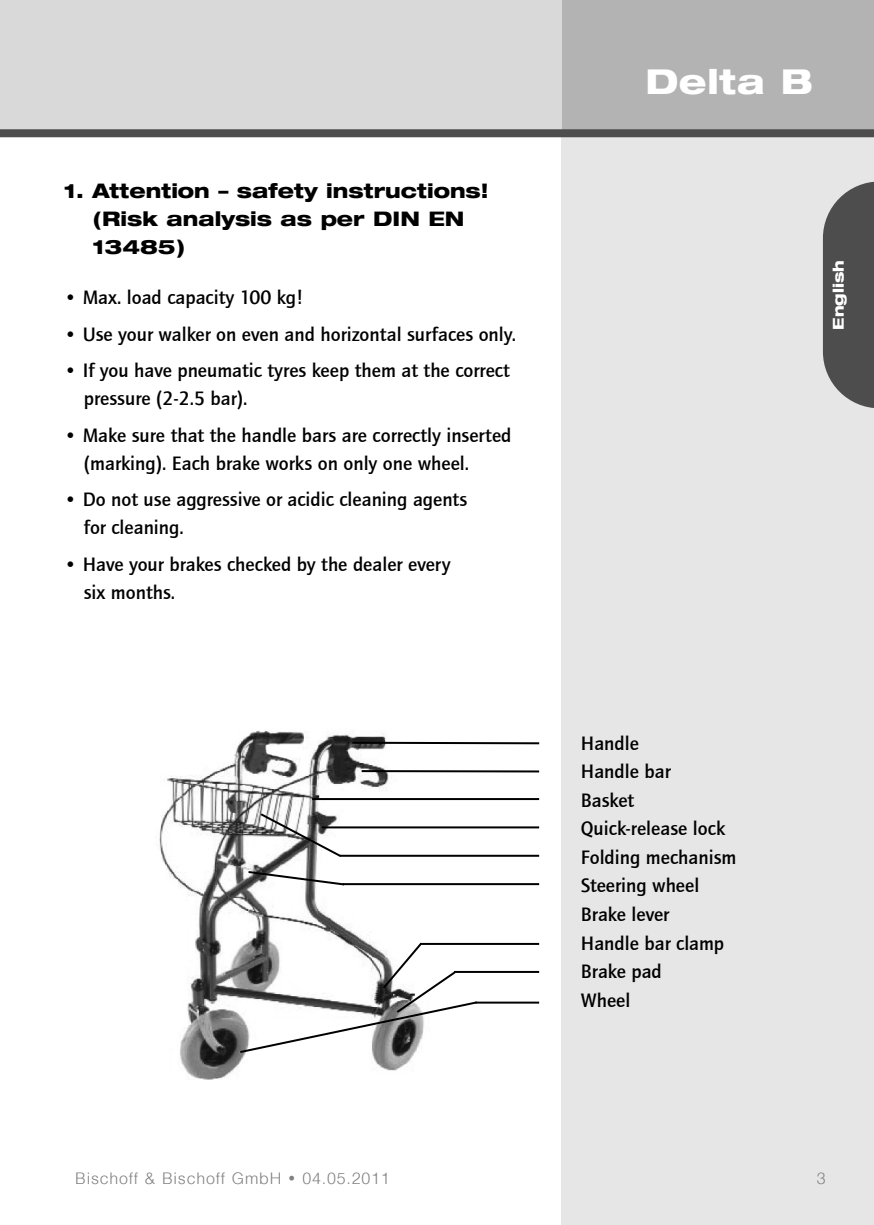
<style>
.page{position:relative;width:874px;height:1225px;background:#fff}
.page>*{position:absolute;margin:0;border:0;box-sizing:border-box;transform-origin:0 0}
.t1{font:italic 800 expanded 34.2px "Helvetica Neue";letter-spacing:.02em;color:#fff}
.t2{font:500 20px/28.4px "Quay Sans";color:#000}
.t3{font:800 expanded 20px/28px "Helvetica Neue";color:#000}
.t4{font:300 16px "Helvetica";letter-spacing:.05em;color:#808080}
.t5{font:800 expanded 15px "Helvetica Neue";color:#fff}
</style>
<div class="page">
<img style="left:159px;top:730px;width:270px;height:350px">
<div style="left:561px;top:133px;width:312px;height:1092px;background:#e6e6e6"></div>
<div style="left:561px;top:0;width:312px;height:133px;background:#b3b3b3"></div>
<div style="left:0;top:0;width:561px;height:133px;background:#d9d9d9"></div>
<div style="left:0;top:129px;width:873px;height:8px;background:#4d4d4d"></div>
<svg style="left:822px;top:182px;width:51px;height:226px;background:#616161"></svg>
<hr style="left:352px;top:741px;width:187px;height:3px;background:#000">
<hr style="left:361px;top:770px;width:178px;height:2px;background:#000">
<hr style="left:312px;top:798px;width:227px;height:2px;background:#000">
<hr style="left:321px;top:826px;width:218px;height:2px;background:#000">
<hr style="left:340px;top:854px;width:199px;height:2px;background:#000">
<hr style="left:342px;top:883px;width:197px;height:2px;background:#000">
<svg style="left:258px;top:811px;width:85px;height:47px"></svg>
<svg style="left:246px;top:869px;width:100px;height:17px"></svg>
<hr style="left:420px;top:943px;width:119px;height:2px;background:#000">
<hr style="left:454px;top:971px;width:85px;height:2px;background:#000">
<hr style="left:475px;top:1001px;width:64px;height:2px;background:#000">
<svg style="left:238px;top:941px;width:241px;height:113px"></svg>
<p class="t3" style="left:92px;top:178px;width:397px;text-indent:-28px">1. Attention – safety instructions! (Risk analysis as per DIN EN<br>13485)</p>
<p class="t2" style="left:64px;top:285px;width:241px">• Max. load capacity 100 kg!</p>
<p class="t2" style="left:64px;top:322px;width:453px">• Use your walker on even and horizontal surfaces only.</p>
<p class="t2" style="left:84px;top:358px;width:427px;text-indent:-20px">• If you have pneumatic tyres keep them at the correct pressure (2-2.5 bar).</p>
<p class="t2" style="left:84px;top:423px;width:429px;text-indent:-20px">• Make sure that the handle bars are correctly inserted (marking). Each brake works on only one wheel.</p>
<p class="t2" style="left:84px;top:487px;width:384px;text-indent:-20px">• Do not use aggressive or acidic cleaning agents for cleaning.</p>
<p class="t2" style="left:84px;top:552px;width:368px;text-indent:-20px">• Have your brakes checked by the dealer every six months.</p>
<h1 class="t1" style="left:645px;top:68px;width:169px">Delta B</h1>
<p class="t5" style="left:832px;top:330px;width:71px;rotate:-90deg">English</p>
<p class="t2" style="left:580px;top:731px;width:157px">Handle<br>Handle bar<br>Basket<br>Quick-release lock<br>Folding mechanism<br>Steering wheel<br>Brake lever<br>Handle bar clamp<br>Brake pad<br>Wheel</p>
<p class="t4" style="left:75px;top:1171px;width:316px">Bischoff &amp; Bischoff GmbH • 04.05.2011</p>
<p class="t4" style="left:816px;top:1171px;width:10px">3</p>
</div>
